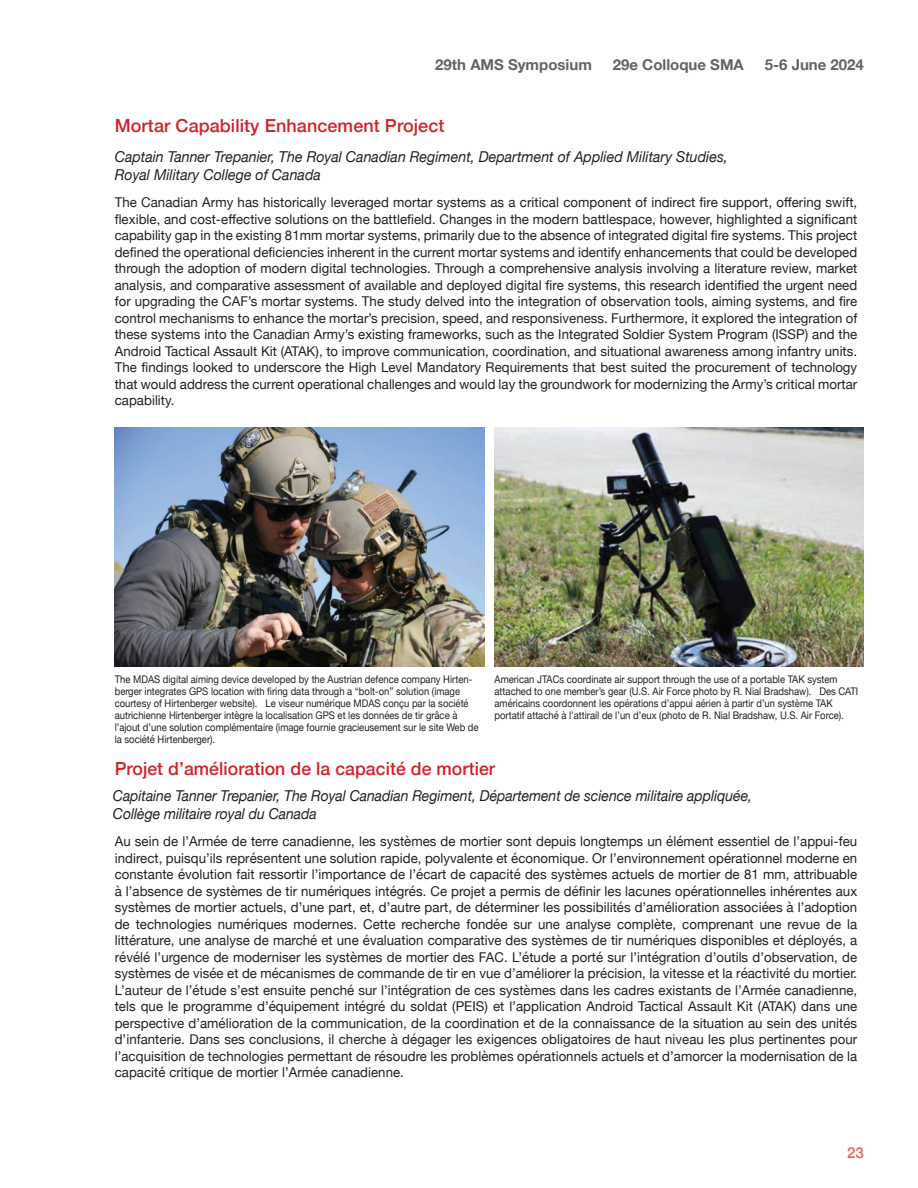
<style>
.page{position:relative;width:918px;height:1188px;background:#fff}
.page>*{position:absolute;margin:0;border:0;box-sizing:border-box;transform-origin:0 0}
.t1{font:500 18px "Helvetica Neue";letter-spacing:.005em;color:#d1232a}
.t2{font:italic 15px/18px "Helvetica Neue";letter-spacing:-.005em;color:#231f20;scale:.94 1}
.t3{font:italic 15px/18px "Helvetica Neue";letter-spacing:-.005em;color:#231f20;scale:.95 1}
.t4{font:700 15px "Helvetica Neue";color:#636366}
.t5{font:500 15px "Helvetica Neue";color:#db634b}
.t6{font:13.5px/16.5px "Helvetica Neue";letter-spacing:.005em;color:#231f20;text-align:justify}
.t7{font:10.5px/12px "Helvetica Neue";color:#231f20;scale:.9 1}
</style>
<div class="page">
<img style="left:115px;top:428px;width:369px;height:238px">
<img style="left:495px;top:428px;width:369px;height:238px">
<p class="t4" style="left:435px;top:53px;width:158px">29th AMS Symposium</p>
<p class="t4" style="left:613px;top:53px;width:133px">29e Colloque SMA</p>
<p class="t4" style="left:765px;top:53px;width:101px">5-6 June 2024</p>
<h1 class="t1" style="left:115px;top:111px;width:331px">Mortar Capability Enhancement Project</h1>
<p class="t3" style="left:115px;top:149px;width:647px">Captain Tanner Trepanier, The Royal Canadian Regiment, Department of Applied Military Studies,<br>Royal Military College of Canada</p>
<p class="t6" style="left:115px;top:195px;width:744px">The Canadian Army has historically leveraged mortar systems as a critical component of indirect fire support, offering swift, flexible, and cost-effective solutions on the battlefield. Changes in the modern battlespace, however, highlighted a significant capability gap in the existing 81mm mortar systems, primarily due to the absence of integrated digital fire systems. This project defined the operational deficiencies inherent in the current mortar systems and identify enhancements that could be developed through the adoption of modern digital technologies. Through a comprehensive analysis involving a literature review, market analysis, and comparative assessment of available and deployed digital fire systems, this research identified the urgent need for upgrading the CAF’s mortar systems. The study delved into the integration of observation tools, aiming systems, and fire control mechanisms to enhance the mortar’s precision, speed, and responsiveness. Furthermore, it explored the integration of these systems into the Canadian Army’s existing frameworks, such as the Integrated Soldier System Program (ISSP) and the Android Tactical Assault Kit (ATAK), to improve communication, coordination, and situational awareness among infantry units.<br>The findings looked to underscore the High Level Mandatory Requirements that best suited the procurement of technology that would address the current operational challenges and would lay the groundwork for modernizing the Army’s critical mortar capability.</p>
<p class="t7" style="left:115px;top:674px;width:406px">The MDAS digital aiming device developed by the Austrian defence company Hirten&shy;berger integrates GPS location with firing data through a “bolt-on” solution (image courtesy of Hirtenberger website). Le viseur numérique MDAS conçu par la société autrichienne Hirtenberger intègre la localisation GPS et les données de tir grâce à l’ajout d’une solution complémentaire (image fournie gracieusement sur le site Web de la société Hirtenberger).</p>
<p class="t7" style="left:495px;top:674px;width:406px">American JTACs coordinate air support through the use of a portable TAK system attached to one member’s gear (U.S. Air Force photo by R. Nial Bradshaw). Des CATI américains coordonnent les opérations d’appui aérien à partir d’un système TAK portatif attaché à l’attirail de l’un d’eux (photo de R. Nial Bradshaw, U.S. Air Force).</p>
<h1 class="t1" style="left:115px;top:754px;width:382px">Projet d’amélioration de la capacité de mortier</h1>
<p class="t2" style="left:113px;top:788px;width:681px">Capitaine Tanner Trepanier, The Royal Canadian Regiment, Département de science militaire appliquée,<br>Collège militaire royal du Canada</p>
<p class="t6" style="left:115px;top:834px;width:744px">Au sein de l’Armée de terre canadienne, les systèmes de mortier sont depuis longtemps un élément essentiel de l’appui-feu indirect, puisqu’ils représentent une solution rapide, polyvalente et économique. Or l’environnement opérationnel moderne en constante évolution fait ressortir l’importance de l’écart de capacité des systèmes actuels de mortier de 81 mm, attribuable à l’absence de systèmes de tir numériques intégrés. Ce projet a permis de définir les lacunes opérationnelles inhérentes aux systèmes de mortier actuels, d’une part, et, d’autre part, de déterminer les possibilités d’amélioration associées à l’adoption de technologies numériques modernes. Cette recherche fondée sur une analyse complète, comprenant une revue de la littérature, une analyse de marché et une évaluation comparative des systèmes de tir numériques disponibles et déployés, a révélé l’urgence de moderniser les systèmes de mortier des FAC. L’étude a porté sur l’intégration d’outils d’observation, de systèmes de visée et de mécanismes de commande de tir en vue d’améliorer la précision, la vitesse et la réactivité du mortier.<br>L’auteur de l’étude s’est ensuite penché sur l’intégration de ces systèmes dans les cadres existants de l’Armée canadienne, tels que le programme d’équipement intégré du soldat (PEIS) et l’application Android Tactical Assault Kit (ATAK) dans une perspective d’amélioration de la communication, de la coordination et de la connaissance de la situation au sein des unités d’infanterie. Dans ses conclusions, il cherche à dégager les exigences obligatoires de haut niveau les plus pertinentes pour l’acquisition de technologies permettant de résoudre les problèmes opérationnels actuels et d’amorcer la modernisation de la capacité critique de mortier l’Armée canadienne.</p>
<p class="t5" style="left:847px;top:1141px;width:18px">23</p>
</div>
